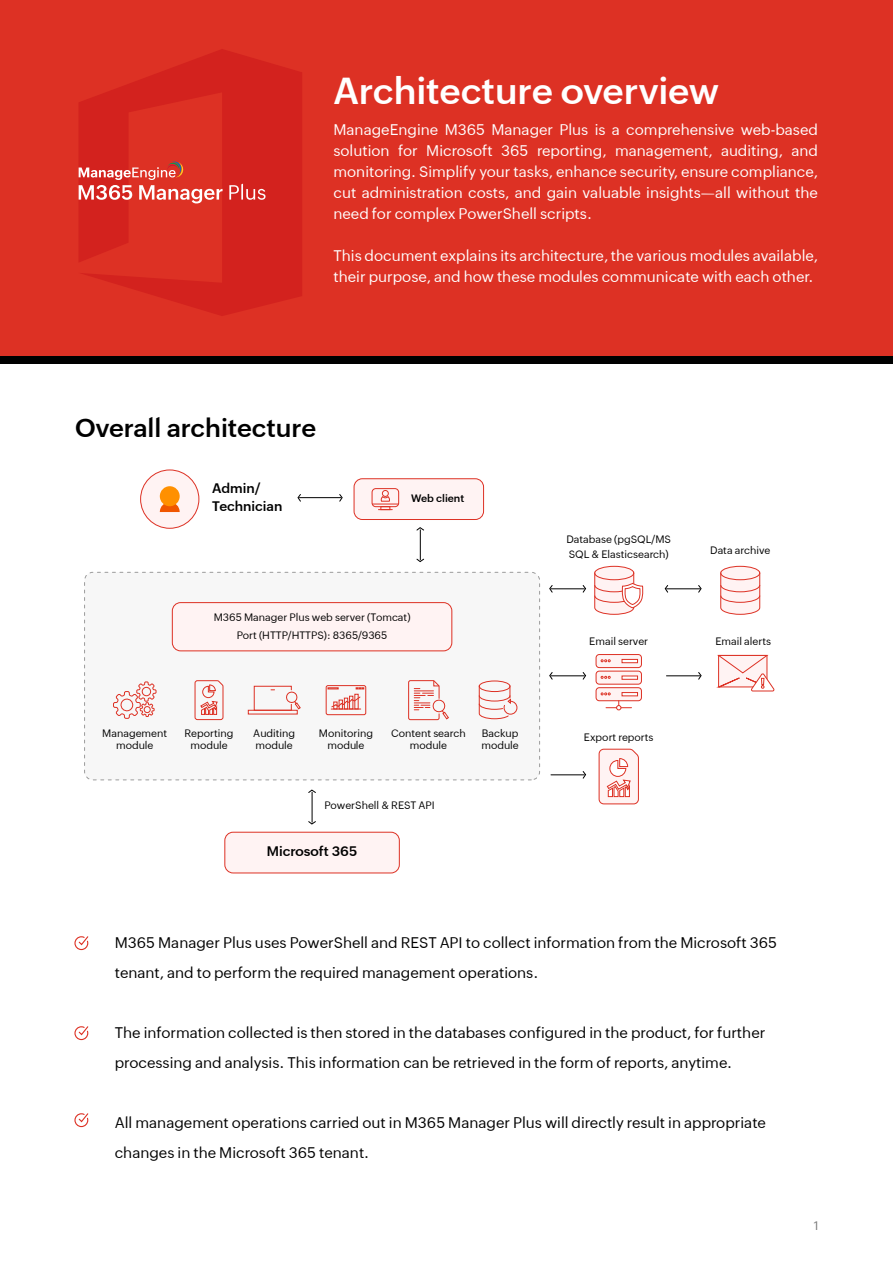
<style>
.page{position:relative;width:893px;height:1263px;background:#fff}
.page>*{position:absolute;margin:0;border:0;box-sizing:border-box;transform-origin:0 0}
.t1{font:600 36.6px "Zoho Puvi";color:#fff}
.t2{font:600 25.5px "Zoho Puvi";color:#000}
.t3{font:15px/30px "Zoho Puvi";color:#000}
.t4{font:15px/21px "Zoho Puvi";color:#fff;text-align:justify}
.t5{font:600 13.5px/18px "Zoho Puvi";color:#000}
.t6{font:12px "Zoho Puvi";color:#7b7b7b}
.t7{font:10.5px/12px "Zoho Puvi";color:#000;text-align:center}
.t8{font:600 10.5px "Zoho Puvi";color:#000}
</style>
<div class="page">
<div style="left:0;top:0;width:893px;height:364px;background:#dd3124"></div>
<svg style="left:78px;top:49px;width:224px;height:267px;fill:#d3221e"></svg>
<div style="left:0;top:356px;width:893px;height:8px;background:#000"></div>
<svg style="left:74px;top:936px;width:15px;height:15px"></svg>
<svg style="left:74px;top:1026px;width:15px;height:15px"></svg>
<svg style="left:74px;top:1113px;width:15px;height:15px"></svg>
<div style="left:85px;top:572px;width:455px;height:208px;background:#f7f7f7;border-radius:8px"></div>
<div style="left:84px;top:572px;width:456px;height:208px;border:1px dashed #9b9b9b;border-radius:8px"></div>
<div style="left:172px;top:603px;width:280px;height:48px;background:#fff3f3;border-radius:8px"></div>
<div style="left:172px;top:602px;width:280px;height:49px;border:1px solid #dd3124;border-radius:8px"></div>
<svg style="left:195px;top:680px;width:28px;height:40px"></svg>
<svg style="left:113px;top:681px;width:43px;height:38px"></svg>
<svg style="left:254px;top:686px;width:47px;height:25px"></svg>
<div style="left:326px;top:685px;width:40px;height:30px;border:1px solid #dd3124;border-radius:2px"></div>
<div style="left:355px;top:694px;width:3px;height:15px;border:1px solid #dd3124"></div>
<hr style="left:331px;top:709px;width:30px;height:1px;background:#dd3124">
<svg style="left:331px;top:696px;width:29px;height:13px"></svg>
<svg style="left:408px;top:680px;width:41px;height:40px"></svg>
<div style="left:225px;top:832px;width:174px;height:41px;background:#fff3f3;border-radius:8px"></div>
<div style="left:225px;top:832px;width:174px;height:41px;border:1px solid #dd3124;border-radius:8px"></div>
<svg style="left:720px;top:566px;width:40px;height:49px"></svg>
<svg style="left:594px;top:566px;width:50px;height:49px"></svg>
<svg style="left:599px;top:749px;width:40px;height:55px"></svg>
<div style="left:596px;top:654px;width:45px;height:14px;background:#fff3f3;border-radius:3px"></div>
<div style="left:596px;top:654px;width:46px;height:14px;border:1px solid #dd3124;border-radius:3px"></div>
<svg style="left:601px;top:659px;width:9px;height:3px"></svg>
<svg style="left:622px;top:659px;width:16px;height:4px"></svg>
<svg style="left:596px;top:671px;width:45px;height:13px"></svg>
<div style="left:596px;top:671px;width:46px;height:13px;border:1px solid #dd3124;border-radius:3px"></div>
<svg style="left:601px;top:676px;width:9px;height:2px"></svg>
<hr style="left:622px;top:676px;width:16px;height:3px;background:#fff">
<div style="left:596px;top:688px;width:45px;height:13px;background:#fff3f3;border-radius:3px"></div>
<div style="left:596px;top:687px;width:46px;height:14px;border:1px solid #dd3124;border-radius:3px"></div>
<svg style="left:601px;top:693px;width:9px;height:2px"></svg>
<svg style="left:622px;top:692px;width:16px;height:4px"></svg>
<svg style="left:606px;top:701px;width:25px;height:9px"></svg>
<svg style="left:718px;top:655px;width:56px;height:36px"></svg>
<hr style="left:551px;top:588px;width:33px;height:1px;background:#000">
<svg style="left:549px;top:585px;width:4px;height:8px"></svg>
<svg style="left:583px;top:585px;width:3px;height:8px"></svg>
<hr style="left:551px;top:675px;width:33px;height:1px;background:#000">
<svg style="left:549px;top:672px;width:4px;height:8px"></svg>
<svg style="left:583px;top:672px;width:3px;height:8px"></svg>
<hr style="left:666px;top:588px;width:34px;height:1px;background:#000">
<svg style="left:665px;top:585px;width:3px;height:8px"></svg>
<svg style="left:698px;top:585px;width:3px;height:8px"></svg>
<hr style="left:666px;top:675px;width:34px;height:1px;background:#000">
<svg style="left:698px;top:672px;width:3px;height:8px"></svg>
<hr style="left:551px;top:774px;width:33px;height:1px;background:#000">
<svg style="left:583px;top:771px;width:3px;height:8px"></svg>
<div style="left:141px;top:470px;width:58px;height:58px;background:#fff3f3;border-radius:50%"></div>
<div style="left:140px;top:470px;width:59px;height:58px;border:1px solid #dd3124;border-radius:50%"></div>
<svg style="left:160px;top:502px;width:20px;height:10px"></svg>
<div style="left:160px;top:486px;width:20px;height:20px;background:#ff9000;border-radius:50%"></div>
<div style="left:354px;top:479px;width:130px;height:40px;background:#fff3f3;border-radius:8px"></div>
<div style="left:354px;top:478px;width:130px;height:42px;border:1px solid #dd3124;border-radius:8px"></div>
<div style="left:372px;top:488px;width:27px;height:19px;border:1px solid #dd3124;border-radius:4px"></div>
<div style="left:382px;top:490px;width:6px;height:7px;border:1px solid #dd3124;border-radius:50%"></div>
<svg style="left:372px;top:496px;width:27px;height:14px"></svg>
<hr style="left:299px;top:497px;width:42px;height:1px;background:#000">
<hr style="left:420px;top:530px;width:1px;height:30px;background:#000">
<svg style="left:339px;top:494px;width:4px;height:8px"></svg>
<svg style="left:298px;top:494px;width:3px;height:8px"></svg>
<svg style="left:416px;top:559px;width:8px;height:3px"></svg>
<svg style="left:416px;top:527px;width:8px;height:4px"></svg>
<hr style="left:312px;top:792px;width:1px;height:30px;background:#000">
<svg style="left:308px;top:821px;width:8px;height:3px"></svg>
<svg style="left:308px;top:790px;width:8px;height:3px"></svg>
<svg style="left:79px;top:159px;width:144px;height:44px"></svg>
<svg style="left:229px;top:184px;width:37px;height:16px"></svg>
<svg style="left:479px;top:681px;width:38px;height:38px"></svg>
<h1 class="t1" style="left:333px;top:63px;width:387px">Architecture overview</h1>
<p class="t4" style="left:333px;top:118px;width:486px">ManageEngine M365 Manager Plus is a comprehensive web-based solution for Microsoft 365 reporting, management, auditing, and monitoring. Simplify your tasks, enhance security, ensure compliance, cut administration costs, and gain valuable insights—all without the need for complex PowerShell scripts.</p>
<p class="t4" style="left:333px;top:244px;width:486px">This document explains its architecture, the various modules available, their purpose, and how these modules communicate with each other.</p>
<h2 class="t2" style="left:75px;top:409px;width:243px">Overall architecture</h2>
<p class="t5" style="left:212px;top:478px;width:72px">Admin/<br>Technician</p>
<p class="t8" style="left:411px;top:490px;width:55px">Web client</p>
<p class="t7" style="left:214px;top:607px;width:198px;line-height:18px">M365 Manager Plus web server (Tomcat)<br>Port (HTTP/HTTPS): 8365/9365</p>
<p class="t7" style="left:102px;top:726px;width:66px">Management module</p>
<p class="t7" style="left:185px;top:726px;width:50px">Reporting module</p>
<p class="t7" style="left:253px;top:726px;width:43px;text-align:left">Auditing module</p>
<p class="t7" style="left:319px;top:726px;width:56px">Monitoring module</p>
<p class="t7" style="left:391px;top:726px;width:76px">Content search module</p>
<p class="t7" style="left:481px;top:726px;width:39px;text-align:left">Backup module</p>
<p class="t7" style="left:324px;top:798px;width:112px">PowerShell &amp; REST API</p>
<p class="t5" style="left:267px;top:841px;width:92px">Microsoft 365</p>
<p class="t7" style="left:566px;top:531px;width:106px;line-height:15px;text-align:left">Database (pgSQL/MS<br>SQL &amp; Elasticsearch)</p>
<p class="t7" style="left:710px;top:543px;width:62px">Data archive</p>
<p class="t7" style="left:589px;top:634px;width:60px">Email server</p>
<p class="t7" style="left:584px;top:730px;width:71px">Export reports</p>
<p class="t7" style="left:715px;top:634px;width:57px">Email alerts</p>
<p class="t3" style="left:115px;top:926px;width:664px">M365 Manager Plus uses PowerShell and REST API to collect information from the Microsoft 365 tenant, and to perform the required management operations.</p>
<p class="t3" style="left:115px;top:1016px;width:652px">The information collected is then stored in the databases configured in the product, for further processing and analysis. This information can be retrieved in the form of reports, anytime.</p>
<p class="t3" style="left:115px;top:1106px;width:653px">All management operations carried out in M365 Manager Plus will directly result in appropriate changes in the Microsoft 365 tenant.</p>
<p class="t6" style="left:814px;top:1216px;width:6px">1</p>
</div>
